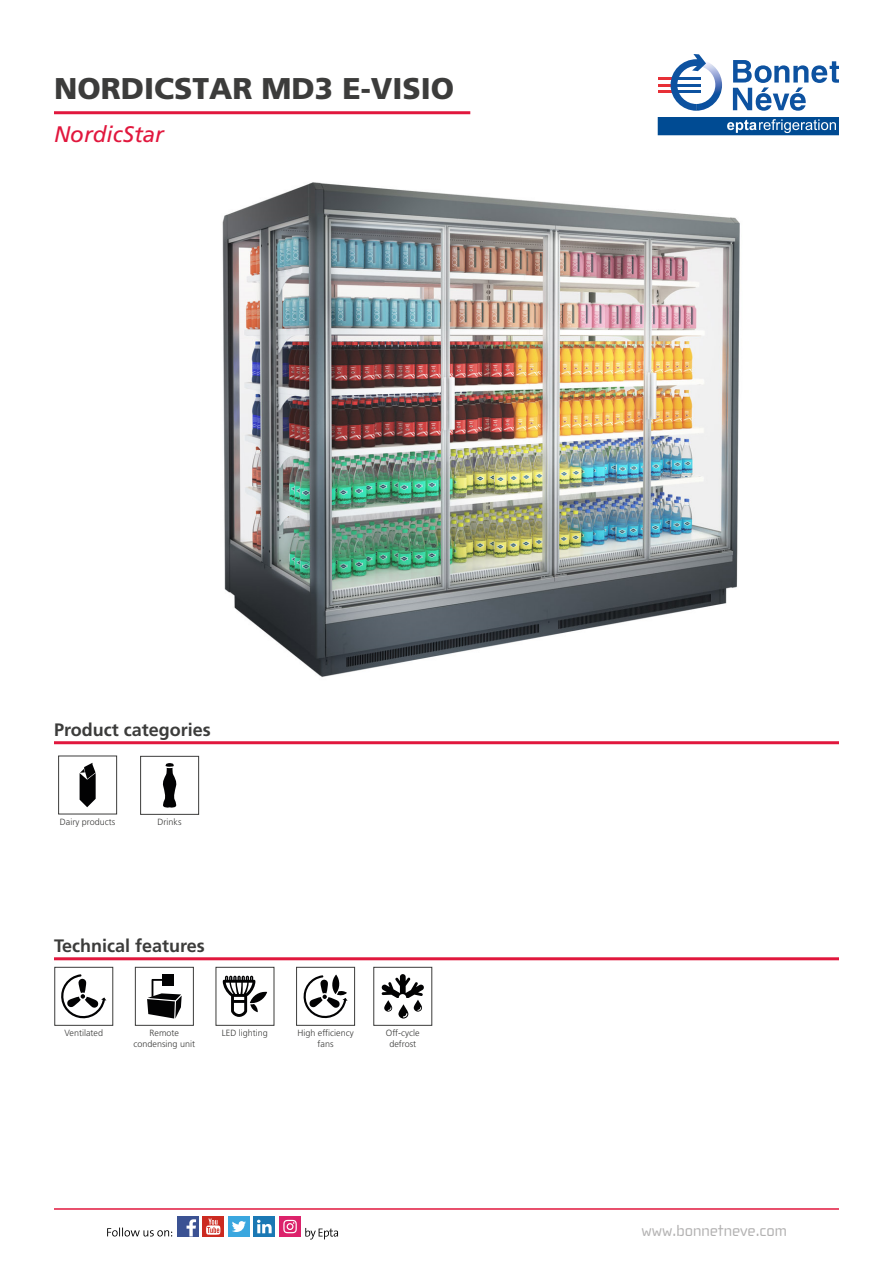
<style>
.page{position:relative;width:893px;height:1263px;background:#fff}
.page>*{position:absolute;margin:0;border:0;box-sizing:border-box;transform-origin:0 0}
.t1{font:900 30px "Frutiger LT Std";color:#3c3c3b}
.t2{font:italic 22.5px "Frutiger LT Std";color:#e1173d}
.t3{font:700 18px "Frutiger LT Std";color:#3c3c3b}
.t4{font:16.5px "Cholla Wide";color:#b3b2b2}
.t5{font:300 9px/10.8px "Frutiger LT Std";color:#3c3c3b;text-align:center}
</style>
<div class="page">
<hr style="left:54px;top:1208px;width:785px;height:2px;background:#e1173d">
<div style="left:203px;top:1216px;width:21px;height:21px;background:#cb2a20"></div>
<svg style="left:206px;top:1218px;width:14px;height:17px"></svg>
<div style="left:177px;top:1216px;width:21px;height:21px;background:#3b5293"></div>
<svg style="left:187px;top:1219px;width:9px;height:17px"></svg>
<div style="left:254px;top:1216px;width:21px;height:21px;background:#1a78b4"></div>
<svg style="left:257px;top:1220px;width:15px;height:13px"></svg>
<div style="left:228px;top:1216px;width:22px;height:21px;background:#3aa7df"></div>
<svg style="left:232px;top:1221px;width:14px;height:11px"></svg>
<svg style="left:107px;top:1227px;width:65px;height:9px"></svg>
<svg style="left:305px;top:1228px;width:33px;height:11px"></svg>
<div style="left:279px;top:1216px;width:22px;height:21px;background:#dc226b"></div>
<svg style="left:283px;top:1220px;width:14px;height:13px"></svg>
<hr style="left:54px;top:111px;width:416px;height:3px;background:#e1173d">
<hr style="left:54px;top:957px;width:785px;height:3px;background:#e1173d">
<hr style="left:54px;top:741px;width:785px;height:3px;background:#e1173d">
<svg style="left:658px;top:117px;width:181px;height:18px;background:#2061a0"></svg>
<svg style="left:733px;top:60px;width:106px;height:51px"></svg>
<hr style="left:658px;top:77px;width:17px;height:3px;background:#e73037">
<hr style="left:658px;top:84px;width:17px;height:3px;background:#e73037">
<hr style="left:658px;top:90px;width:17px;height:3px;background:#e73037">
<img style="left:706px;top:62px;width:16px;height:47px">
<svg style="left:671px;top:54px;width:35px;height:57px"></svg>
<svg style="left:80px;top:763px;width:16px;height:44px"></svg>
<div style="left:58px;top:756px;width:59px;height:58px;border:1px solid #3c3c3b"></div>
<svg style="left:381px;top:974px;width:43px;height:44px"></svg>
<div style="left:373px;top:967px;width:59px;height:59px;border:1px solid #3c3c3b"></div>
<svg style="left:61px;top:974px;width:45px;height:45px"></svg>
<div style="left:54px;top:967px;width:59px;height:59px;border:1px solid #3c3c3b"></div>
<div style="left:163px;top:974px;width:11px;height:12px;background:#020203"></div>
<svg style="left:147px;top:979px;width:35px;height:39px"></svg>
<div style="left:135px;top:967px;width:59px;height:59px;border:1px solid #3c3c3b"></div>
<svg style="left:250px;top:991px;width:17px;height:13px"></svg>
<svg style="left:223px;top:976px;width:35px;height:41px"></svg>
<div style="left:216px;top:967px;width:58px;height:59px;border:1px solid #3c3c3b"></div>
<svg style="left:303px;top:975px;width:45px;height:44px"></svg>
<svg style="left:331px;top:974px;width:9px;height:20px"></svg>
<div style="left:296px;top:967px;width:59px;height:59px;border:1px solid #3c3c3b"></div>
<svg style="left:162px;top:763px;width:15px;height:45px"></svg>
<div style="left:140px;top:756px;width:59px;height:59px;border:1px solid #3c3c3b"></div>
<img style="left:222px;top:182px;width:518px;height:495px">
<h1 class="t1" style="left:54px;top:70px;width:402px">NORDICSTAR MD3 E-VISIO</h1>
<h2 class="t2" style="left:54px;top:121px;width:112px">NordicStar</h2>
<h3 class="t3" style="left:54px;top:719px;width:158px">Product categories</h3>
<p class="t5" style="left:60px;top:816px;width:57px">Dairy products</p>
<p class="t5" style="left:158px;top:817px;width:26px">Drinks</p>
<h3 class="t3" style="left:54px;top:935px;width:152px">Technical features</h3>
<p class="t5" style="left:65px;top:1028px;width:40px">Ventilated</p>
<p class="t5" style="left:134px;top:1028px;width:63px">Remote condensing unit</p>
<p class="t5" style="left:222px;top:1028px;width:48px">LED lighting</p>
<p class="t5" style="left:297px;top:1028px;width:58px">High efficiency fans</p>
<p class="t5" style="left:386px;top:1028px;width:35px">Off-cycle defrost</p>
<h3 class="t4" style="left:641px;top:1221px;width:147px">www.bonnetneve.com</h3>
</div>
